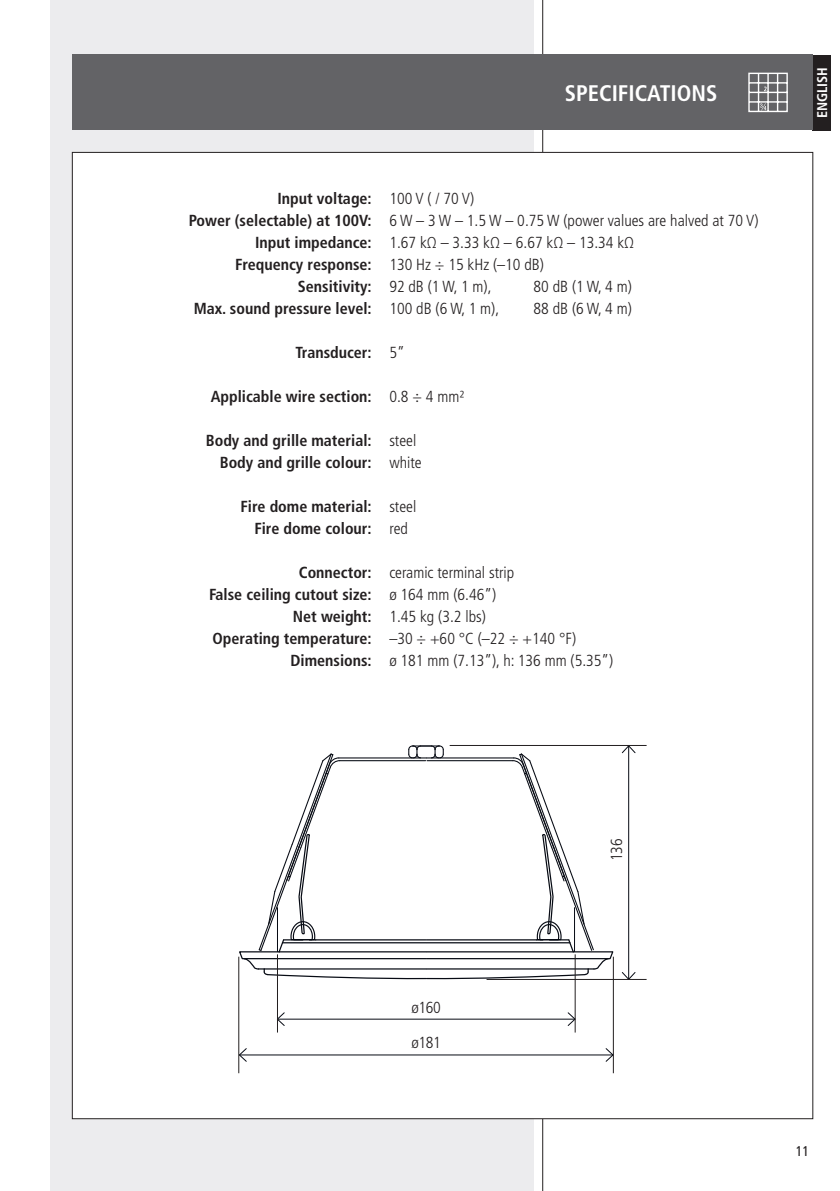
<style>
.page{position:relative;width:840px;height:1191px;background:#fff}
.page>*{position:absolute;margin:0;border:0;box-sizing:border-box;transform-origin:0 0}
.t1{font:700 condensed 22.6px "Frutiger LT Std";color:#fff}
.t2{font:700 condensed 16px/22px "Frutiger LT Std";color:#231f20;text-align:right}
.t3{font:300 condensed 16px/22px "Frutiger LT Std";color:#231f20}
.t4{font:700 condensed 14px "Frutiger LT Std";color:#fff}
.t5{font:condensed 14px "Frutiger LT Std";color:#231f20}
</style>
<div class="page">
<div style="left:51px;top:0;width:482px;height:1191px;background:#ececee"></div>
<hr style="left:542px;top:0;width:1px;height:1191px;background:#231f20">
<div style="left:812px;top:55px;width:18px;height:75px;background:#231f20"></div>
<div style="left:72px;top:152px;width:740px;height:966px;background:#fff"></div>
<div style="left:72px;top:54px;width:740px;height:76px;background:#636366"></div>
<svg style="left:748px;top:72px;width:40px;height:41px"></svg>
<hr style="left:239px;top:1054px;width:373px;height:1px;background:#070b14">
<svg style="left:239px;top:1047px;width:8px;height:15px"></svg>
<svg style="left:605px;top:1048px;width:7px;height:14px"></svg>
<hr style="left:277px;top:1018px;width:297px;height:1px;background:#070b14">
<svg style="left:278px;top:1012px;width:7px;height:14px"></svg>
<svg style="left:567px;top:1012px;width:7px;height:14px"></svg>
<hr style="left:628px;top:746px;width:1px;height:233px;background:#070b14">
<svg style="left:621px;top:971px;width:14px;height:8px"></svg>
<svg style="left:621px;top:746px;width:14px;height:7px"></svg>
<svg style="left:239px;top:745px;width:375px;height:234px"></svg>
<hr style="left:449px;top:745px;width:197px;height:1px;background:#231f20">
<hr style="left:486px;top:979px;width:160px;height:1px;background:#231f20">
<hr style="left:612px;top:956px;width:1px;height:117px;background:#231f20">
<hr style="left:238px;top:956px;width:1px;height:117px;background:#231f20">
<hr style="left:277px;top:954px;width:1px;height:78px;background:#231f20">
<hr style="left:574px;top:954px;width:1px;height:78px;background:#231f20">
<h1 class="t1" style="left:564px;top:80px;width:154px">SPECIFICATIONS</h1>
<p class="t2" style="left:189px;top:187px;width:184px">Input voltage:<br>Power (selectable) at 100V:<br>Input impedance:<br>Frequency response:<br>Sensitivity:<br>Max. sound pressure level:</p>
<p class="t2" style="left:295px;top:341px;width:78px">Transducer:</p>
<p class="t2" style="left:211px;top:385px;width:162px">Applicable wire section:</p>
<p class="t2" style="left:206px;top:429px;width:167px">Body and grille material:<br>Body and grille colour:</p>
<p class="t2" style="left:240px;top:495px;width:133px">Fire dome material:<br>Fire dome colour:</p>
<p class="t2" style="left:209px;top:561px;width:164px">Connector:<br>False ceiling cutout size:<br>Net weight:<br>Operating temperature:<br>Dimensions:</p>
<p class="t3" style="left:389px;top:187px;width:370px">100 V ( / 70 V)<br>6 W – 3 W – 1.5 W – 0.75 W (power values are halved at 70 V)<br>1.67 kΩ – 3.33 kΩ – 6.67 kΩ – 13.34 kΩ<br>130 Hz ÷ 15 kHz (–10 dB)<br>92 dB (1 W, 1 m),</p>
<p class="t3" style="left:533px;top:275px;width:100px">80 dB (1 W, 4 m)</p>
<p class="t3" style="left:389px;top:297px;width:111px">100 dB (6 W, 1 m),</p>
<p class="t3" style="left:533px;top:297px;width:100px">88 dB (6 W, 4 m)</p>
<p class="t3" style="left:389px;top:341px;width:17px">5”</p>
<p class="t3" style="left:389px;top:385px;width:76px">0.8 ÷ 4 mm²</p>
<p class="t3" style="left:389px;top:429px;width:34px">steel white</p>
<p class="t3" style="left:389px;top:495px;width:28px">steel red</p>
<p class="t3" style="left:389px;top:561px;width:225px">ceramic terminal strip<br>ø 164 mm (6.46”)<br>1.45 kg (3.2 lbs)<br>–30 ÷ +60 °C (–22 ÷ +140 °F)<br>ø 181 mm (7.13”), h: 136 mm (5.35”)</p>
<p class="t4" style="left:813px;top:118px;width:53px;rotate:-90deg">ENGLISH</p>
<p class="t3" style="left:411px;top:996px;width:31px">ø160</p>
<p class="t3" style="left:411px;top:1032px;width:31px">ø181</p>
<p class="t3" style="left:605px;top:861px;width:24px;rotate:-90deg">136</p>
<p class="t5" style="left:795px;top:1142px;width:15px">11</p>
</div>
